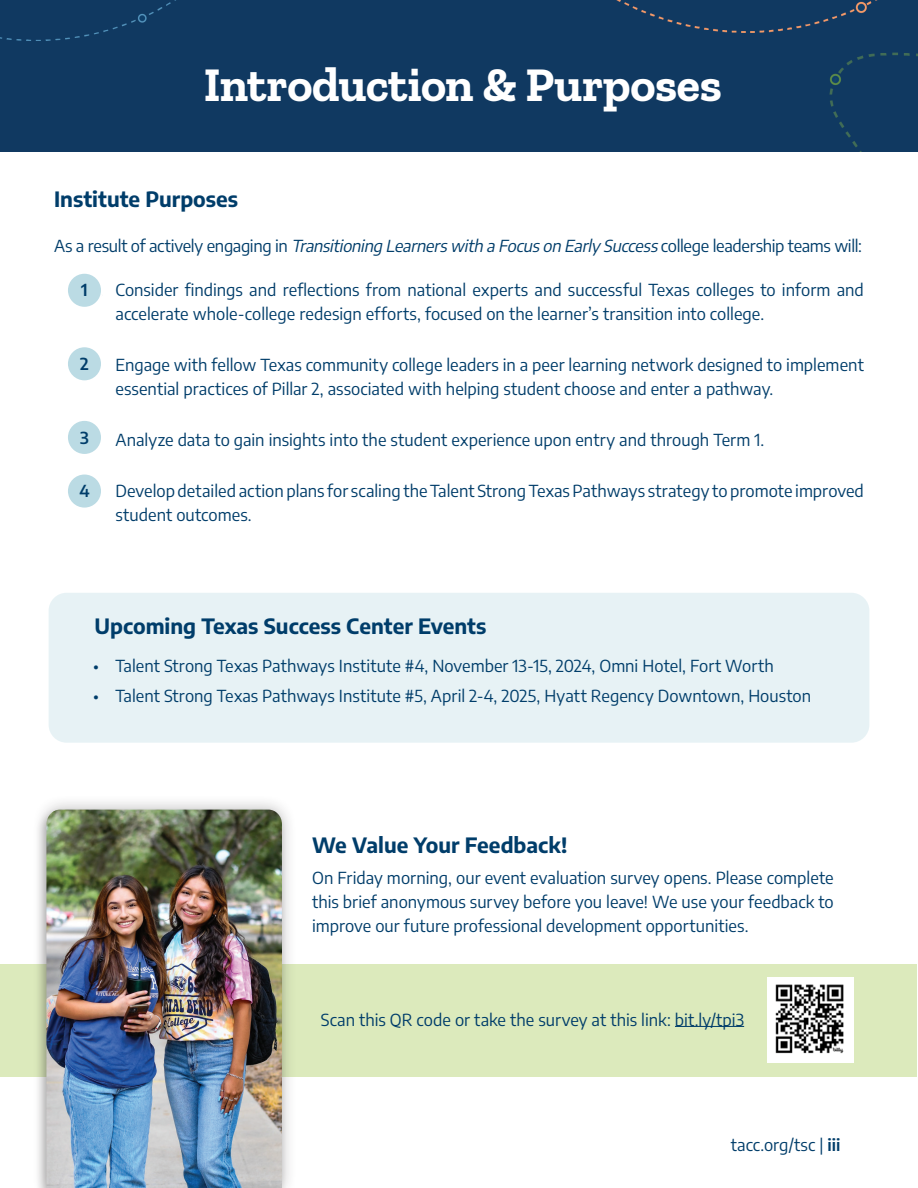
<style>
.page{position:relative;width:918px;height:1188px;background:#fff}
.page>*{position:absolute;margin:0;border:0;box-sizing:border-box;transform-origin:0 0}
.t1{font:700 48px "Zilla Slab";letter-spacing:-.005em;color:#fff}
.t2{font:700 21px "Encode Sans";color:#003d6a}
.Body{font:16.5px/24px "Encode Sans";color:#003d6a}
.Body-2{font:16.5px "Encode Sans";letter-spacing:-.02em;color:#003d6a}
.t3{font:600 16.5px "Encode Sans";color:#003d6a}
.s1{font-style:italic}
.s2{font-weight:600}
</style>
<div class="page">
<div style="left:0;top:0;width:918px;height:151px;background:#103961"></div>
<div style="left:49px;top:593px;width:820px;height:150px;background:#e7f2f5;border-radius:18px"></div>
<div style="left:0;top:964px;width:916px;height:113px;background:#dceabc"></div>
<div style="left:68px;top:274px;width:33px;height:33px;background:#bbdbe4;border-radius:50%"></div>
<div style="left:68px;top:347px;width:33px;height:33px;background:#bbdbe4;border-radius:50%"></div>
<div style="left:68px;top:421px;width:33px;height:33px;background:#bbdbe4;border-radius:50%"></div>
<div style="left:68px;top:475px;width:33px;height:33px;background:#bbdbe4;border-radius:50%"></div>
<img style="left:768px;top:977px;width:85px;height:86px">
<hr style="left:675px;top:1026px;width:69px;height:1px;background:#003d6a">
<div style="left:31px;top:794px;width:266px;height:394px;background:#231f20;opacity:.3"></div>
<div style="left:36px;top:808px;width:252px;height:380px;background:#231f20;opacity:.23"></div>
<img style="left:46px;top:810px;width:236px;height:378px">
<h1 class="t1" style="left:204px;top:57px;width:519px">Introduction &amp; Purposes</h1>
<h3 class="t2" style="left:54px;top:185px;width:186px">Institute Purposes</h3>
<p class="Body-2" style="left:54px;top:234px;width:809px">As a result of actively engaging in <span class="s1">Transitioning Learnerswith aFocuson Early Success</span>college leadership teams will:</p>
<p class="Body" style="left:116px;top:277px;width:750px;text-indent:-34px"><span class="s2">1</span> 1. Consider findings and reflections from national experts and successful Texas colleges to inform and accelerate whole-college redesign efforts, focused on the learner’s transition into college.</p>
<p class="Body" style="left:116px;top:352px;width:750px;text-indent:-35px"><span class="s2">2</span> 2. Engage with fellow Texas community college leaders in a peer learning network designed to implement essential practices of Pillar 2, associated with helping student choose and enter a pathway.</p>
<p class="Body" style="left:93px;top:427px;width:673px">3. Analyze data to gain insights into the student experience upon entry and through Term 1.</p>
<p class="Body" style="left:116px;top:478px;width:750px;text-indent:-36px"><span class="s2">4</span> 4. Develop detailed action plans for scaling the Talent Strong Texas Pathways strategy to promote improved student outcomes.</p>
<h2 class="t3" style="left:80px;top:426px;width:10px">3</h2>
<h3 class="t2" style="left:94px;top:612px;width:394px">Upcoming Texas Success Center Events</h3>
<p class="Body" style="left:93px;top:653px;width:682px">• Talent Strong Texas Pathways Institute #4, November 13-15, 2024, Omni Hotel, Fort Worth</p>
<p class="Body" style="left:93px;top:684px;width:720px">• Talent Strong Texas Pathways Institute #5, April 2-4, 2025, Hyatt Regency Downtown, Houston</p>
<h3 class="t2" style="left:312px;top:831px;width:257px">We Value Your Feedback!</h3>
<p class="Body" style="left:312px;top:865px;width:523px;text-align:justify">On Friday morning, our event evaluation survey opens. Please complete this brief anonymous survey before you leave! We use your feedback to improve our future professional development opportunities.</p>
<p class="Body" style="left:321px;top:1007px;width:425px">Scan this QR code or take the survey at this link: bit.ly/tpi3</p>
<p class="Body" style="left:731px;top:1132px;width:111px">tacc.org/tsc | <span class="s2">iii</span></p>
<p class="t3" style="left:827px;top:1134px;width:12px">4</p>
</div>
